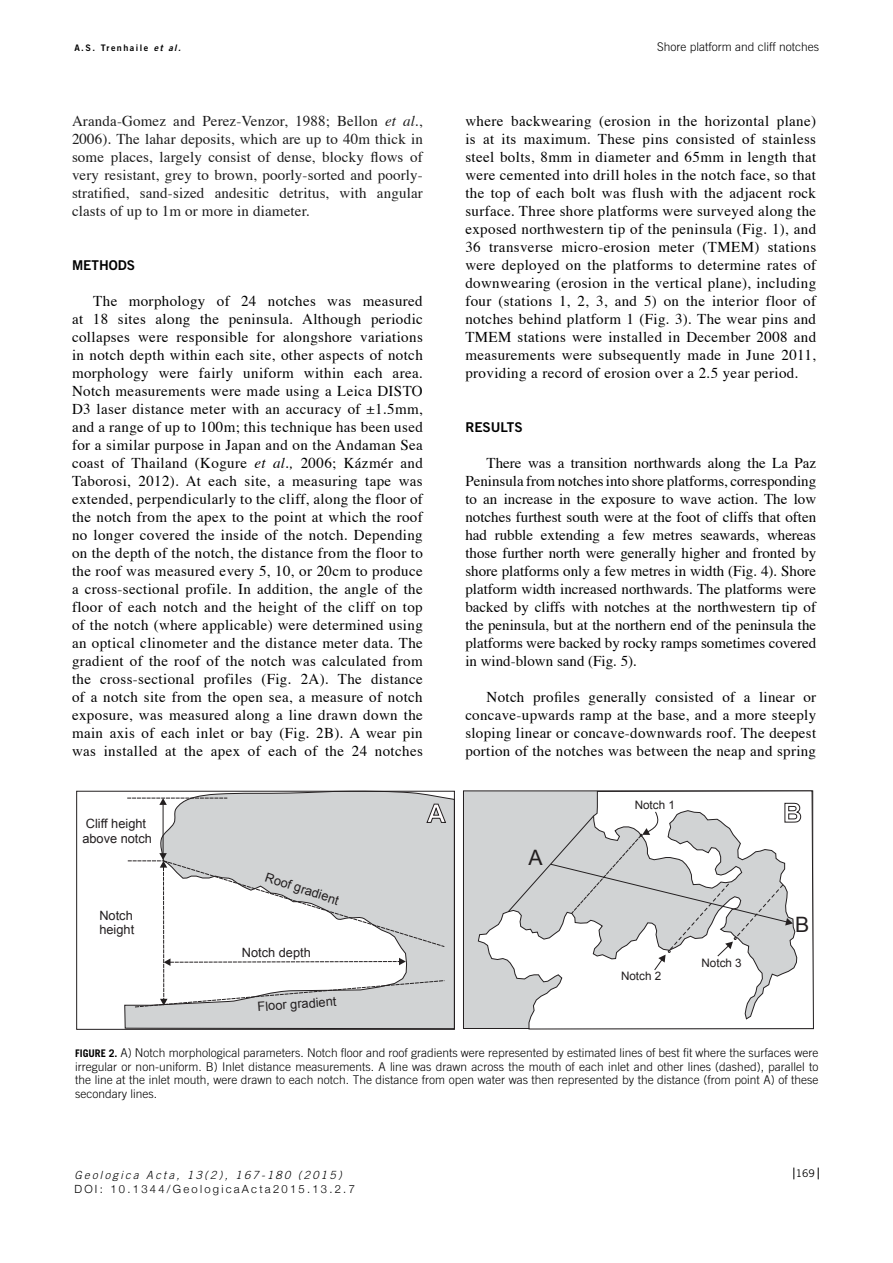
<style>
.page{position:relative;width:893px;height:1263px;background:#fff}
.page>*{position:absolute;margin:0;border:0;box-sizing:border-box;transform-origin:0 0}
.t1{font:700 25.65px "Arial";color:#fffcfd}
.t2{font:21.15px "Arial";color:#231f20}
.t3{font:15px/18px "Times";letter-spacing:.02em;color:#000;text-align:justify}
.t4{font:15px/18px "Times";letter-spacing:.01em;color:#1b1b1b;text-align:justify}
.t5{font:13.5px "Trade Gothic Bold Two";color:#000}
.t6{font:12.75px/14.2px "Arial";color:#231f20}
.t7{font:300 12px/13.5px "Trade Gothic";color:#000;text-align:justify}
.t8{font:11.7px "Arial";color:#231f20}
.t9{font:300 11.25px "Helvetica Neue";letter-spacing:.2em;color:#000}
.t10{font:italic 300 11.25px "Trade Gothic";letter-spacing:.2em;color:#000}
.t11{font:10.5px "Trade Gothic";color:#000}
.t12{font:9px "Trade Gothic Bold Two";letter-spacing:.16em;color:#000}
.s1{font-style:italic}
.s2{font-weight:700;font-size:10.5px}
</style>
<div class="page">
<svg style="left:793px;top:1167px;width:1px;height:12px"></svg>
<svg style="left:818px;top:1167px;width:1px;height:12px"></svg>
<div style="left:463px;top:791px;width:350px;height:237px;background:#d1d3d4"></div>
<svg style="left:478px;top:790px;width:336px;height:240px"></svg>
<svg style="left:507px;top:802px;width:294px;height:169px"></svg>
<svg style="left:124px;top:793px;width:329px;height:235px;background:#d5d7d8"></svg>
<svg style="left:134px;top:860px;width:311px;height:148px"></svg>
<svg style="left:160px;top:999px;width:7px;height:6px"></svg>
<svg style="left:164px;top:958px;width:242px;height:8px"></svg>
<hr style="left:163px;top:804px;width:1px;height:50px;background:#231f20">
<svg style="left:127px;top:798px;width:100px;height:7px"></svg>
<svg style="left:128px;top:853px;width:39px;height:15px"></svg>
<svg style="left:426px;top:803px;width:20px;height:20px"></svg>
<div style="left:76px;top:791px;width:379px;height:239px;border:1px solid #231f20"></div>
<p class="t12" style="left:74px;top:43px;width:108px">A.S. Trenhaile <span class="s1">et al.</span></p>
<p class="t7" style="left:657px;top:40px;width:164px">Shore platform and cliff notches</p>
<p class="t4" style="left:72px;top:111px;width:352px">Aranda-Gomez and Perez-Venzor, 1988; Bellon <span class="s1">et al.</span>, 2006). The lahar deposits, which are up to 40m thick in some places, largely consist of dense, blocky flows of very resistant, grey to brown, poorly-sorted and poorly&shy;stratified, sand-sized andesitic detritus, with angular clasts of up to 1m or more in diameter.</p>
<p class="t5" style="left:72px;top:257px;width:65px">METHODS</p>
<p class="t3" style="left:72px;top:291px;width:352px;text-indent:21px">The morphology of 24 notches was measured at 18 sites along the peninsula. Although periodic collapses were responsible for alongshore variations in notch depth within each site, other aspects of notch morphology were fairly uniform within each area.<br>Notch measurements were made using a Leica DISTO D3 laser distance meter with an accuracy of ±1.5mm, and a range of up to 100m; this technique has been used for a similar purpose in Japan and on the Andaman Sea coast of Thailand (Kogure <span class="s1">et al.,</span> 2006; Kázmér and Taborosi, 2012). At each site, a measuring tape was extended, perpendicularly to the cliff, along the floor of the notch from the apex to the point at which the roof no longer covered the inside of the notch. Depending on the depth of the notch, the distance from the floor to the roof was measured every 5, 10, or 20cm to produce a cross-sectional profile. In addition, the angle of the floor of each notch and the height of the cliff on top of the notch (where applicable) were determined using an optical clinometer and the distance meter data. The gradient of the roof of the notch was calculated from the cross-sectional profiles (Fig. 2A). The distance of a notch site from the open sea, a measure of notch exposure, was measured along a line drawn down the main axis of each inlet or bay (Fig. 2B). A wear pin was installed at the apex of each of the 24 notches</p>
<p class="t6" style="left:82px;top:817px;width:71px">Cliff height above notch</p>
<p class="t6" style="left:99px;top:909px;width:36px">Notch height</p>
<p class="t6" style="left:268px;top:870px;width:78px;rotate:18deg">Roof gradient</p>
<p class="t6" style="left:242px;top:946px;width:70px">Notch depth</p>
<p class="t6" style="left:257px;top:1000px;width:80px;rotate:-4deg">Floor gradient</p>
<h1 class="t1" style="left:427px;top:796px;width:20px">A</h1>
<p class="t3" style="left:465px;top:111px;width:352px">where backwearing (erosion in the horizontal plane) is at its maximum. These pins consisted of stainless steel bolts, 8mm in diameter and 65mm in length that were cemented into drill holes in the notch face, so that the top of each bolt was flush with the adjacent rock surface. Three shore platforms were surveyed along the exposed northwestern tip of the peninsula (Fig. 1), and 36 transverse micro-erosion meter (TMEM) stations were deployed on the platforms to determine rates of downwearing (erosion in the vertical plane), including four (stations 1, 2, 3, and 5) on the interior floor of notches behind platform 1 (Fig. 3). The wear pins and TMEM stations were installed in December 2008 and measurements were subsequently made in June 2011, providing a record of erosion over a 2.5 year period.</p>
<p class="t5" style="left:465px;top:419px;width:59px">RESULTS</p>
<p class="t3" style="left:465px;top:453px;width:352px;text-indent:21px">There was a transition northwards along the La Paz Peninsula from notches into shore platforms, corresponding to an increase in the exposure to wave action. The low notches furthest south were at the foot of cliffs that often had rubble extending a few metres seawards, whereas those further north were generally higher and fronted by shore platforms only a few metres in width (Fig. 4). Shore platform width increased northwards. The platforms were backed by cliffs with notches at the northwestern tip of the peninsula, but at the northern end of the peninsula the platforms were backed by rocky ramps sometimes covered in wind-blown sand (Fig. 5).</p>
<p class="t3" style="left:465px;top:687px;width:352px;text-indent:21px">Notch profiles generally consisted of a linear or concave-upwards ramp at the base, and a more steeply sloping linear or concave-downwards roof. The deepest portion of the notches was between the neap and spring</p>
<h2 class="t2" style="left:528px;top:843px;width:16px">A</h2>
<p class="t8" style="left:635px;top:797px;width:42px">Notch 1</p>
<p class="t8" style="left:621px;top:968px;width:42px">Notch 2</p>
<p class="t8" style="left:701px;top:955px;width:42px">Notch 3</p>
<h2 class="t2" style="left:795px;top:910px;width:16px">B</h2>
<p class="t7" style="left:75px;top:1046px;width:745px"><span class="s2">FIGURE 2.</span> A) Notch morphological parameters. Notch floor and roof gradients were represented by estimated lines of best fit where the surfaces were irregular or non-uniform. B) Inlet distance measurements. A line was drawn across the mouth of each inlet and other lines (dashed), parallel to the line at the inlet mouth, were drawn to each notch. The distance from open water was then represented by the distance (from point A) of these secondary lines.</p>
<p class="t10" style="left:74px;top:1168px;width:269px">Geologica Acta, 13(2), 167-180 (2015)</p>
<p class="t9" style="left:74px;top:1181px;width:282px">DOI: 10.1344/GeologicaActa2015.13.2.7</p>
<p class="t11" style="left:796px;top:1167px;width:21px">169</p>
</div>
